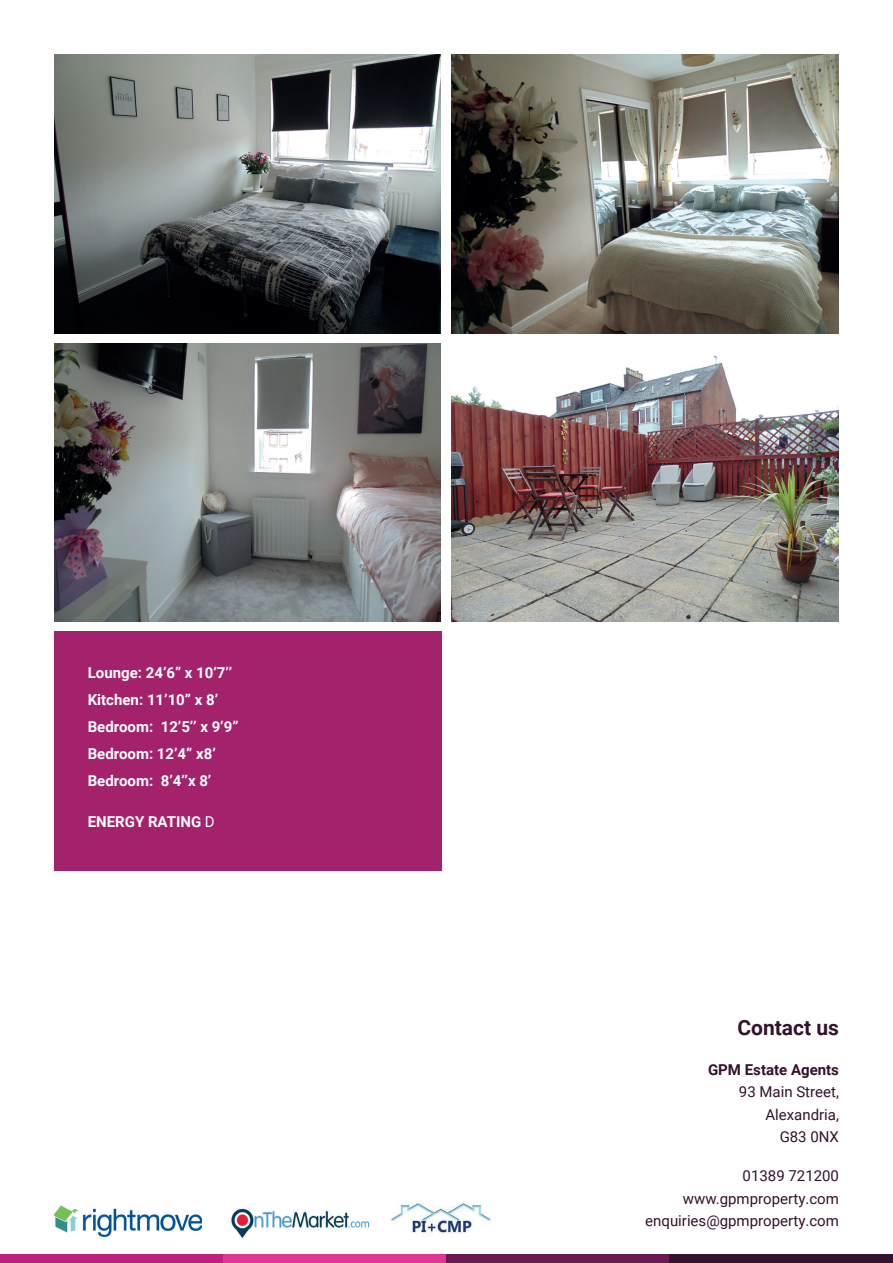
<style>
.page{position:relative;width:893px;height:1263px;background:#fff}
.page>*{position:absolute;margin:0;border:0;box-sizing:border-box;transform-origin:0 0}
.t1{font:700 21px "Roboto";color:#34112d}
.t2{font:700 15px/27px "Roboto";color:#fff}
.t3{font:15px/22.5px "Roboto";color:#34112d;text-align:right}
.t4{font:700 15px "Roboto";color:#34112d}
.s1{font-weight:400}
</style>
<div class="page">
<img style="left:54px;top:54px;width:387px;height:279px">
<img style="left:451px;top:54px;width:388px;height:279px">
<img style="left:54px;top:343px;width:387px;height:279px">
<img style="left:451px;top:355px;width:388px;height:267px">
<img style="left:54px;top:1205px;width:148px;height:32px">
<img style="left:231px;top:1208px;width:139px;height:31px">
<img style="left:391px;top:1201px;width:101px;height:32px">
<div style="left:0;top:1254px;width:223px;height:9px;background:#be2081"></div>
<div style="left:223px;top:1254px;width:224px;height:9px;background:#de3695"></div>
<div style="left:447px;top:1254px;width:223px;height:9px;background:#691953"></div>
<div style="left:670px;top:1254px;width:223px;height:9px;background:#34112d"></div>
<div style="left:54px;top:631px;width:388px;height:240px;background:#a4216b"></div>
<p class="t2" style="left:88px;top:659px;width:152px">Lounge: 24’6” x 10’7’’<br>Kitchen: 11’10” x 8’<br>Bedroom: 12’5’’ x 9’9”<br>Bedroom: 12’4” x8’<br>Bedroom: 8’4’’x 8’</p>
<p class="t2" style="left:88px;top:807px;width:129px">ENERGY RATING <span class="s1">D</span></p>
<h1 class="t1" style="left:737px;top:1013px;width:103px">Contact us</h1>
<p class="t4" style="left:708px;top:1059px;width:132px">GPM Estate Agents</p>
<p class="t3" style="left:739px;top:1080px;width:102px">93 Main Street,<br>Alexandria,<br>G83 0NX</p>
<p class="t3" style="left:645px;top:1164px;width:195px">01389 721200 www.gpmproperty.com enquiries@gpmproperty.com</p>
</div>
